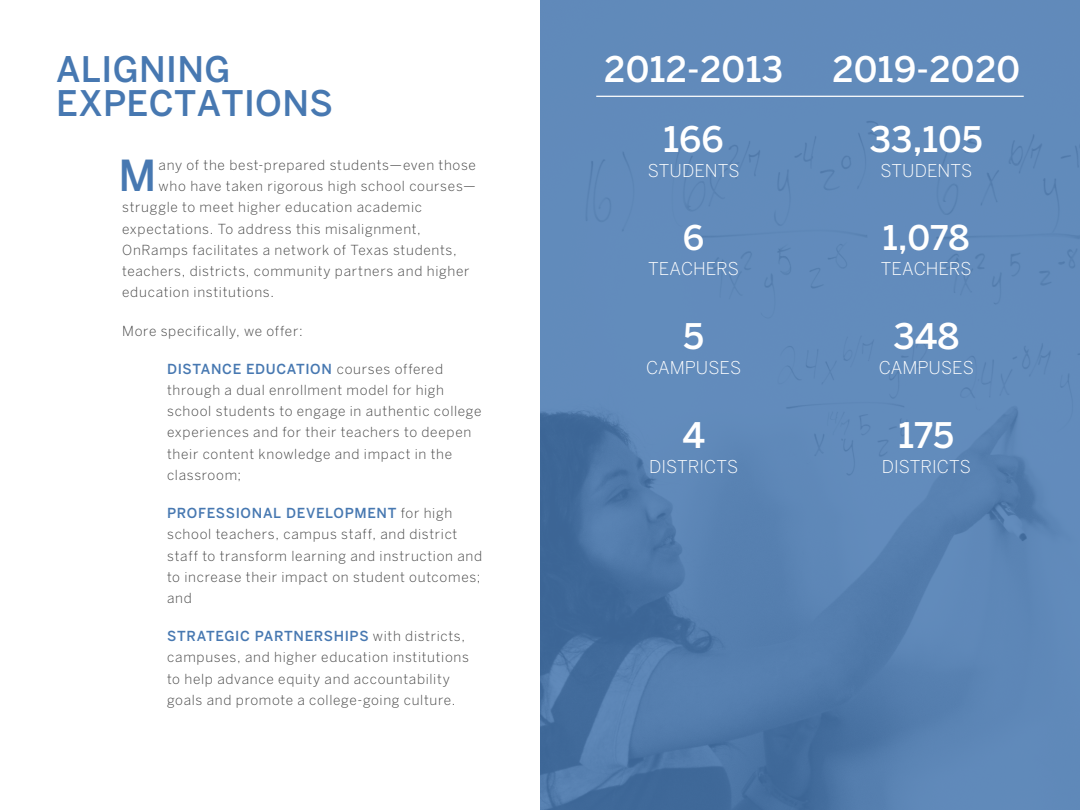
<style>
.page{position:relative;width:1080px;height:810px;background:#fff}
.page>*{position:absolute;margin:0;border:0;box-sizing:border-box;transform-origin:0 0}
.first_paragraph{font:500 42.5px "Benton Sans";color:#4778b1}
.t1{font:500 35px "Benton Sans";letter-spacing:.01em;color:#fff}
.t2{font:500 35px/33.8px "Benton Sans";letter-spacing:.01em;color:#4778b1}
.t3{font:500 33.75px "Benton Sans";color:#fff}
.t4{font:300 17.5px "Benton Sans";color:#fff}
.first_paragraph-2{font:300 13.75px/21.2px "Benton Sans";letter-spacing:.05em;color:#444}
.s1{font-weight:500;color:#4778b1}
</style>
<div class="page">
<svg style="left:540px;top:0;width:540px;height:810px;fill:#618aba"></svg>
<hr style="left:596px;top:96px;width:428px;height:1px;background:#fff">
<p class="t2" style="left:56px;top:52px;width:278px">ALIGNING<br>EXPECTATIONS</p>
<p class="first_paragraph" style="left:119px;top:150px;width:39px">M</p>
<p class="first_paragraph-2" style="left:159px;top:154px;width:319px">any of the best-prepared students—even those</p>
<p class="first_paragraph-2" style="left:159px;top:175px;width:319px">who have taken rigorous high school courses—</p>
<p class="first_paragraph-2" style="left:122px;top:197px;width:301px">struggle to meet higher education academic</p>
<p class="first_paragraph-2" style="left:122px;top:218px;width:300px">expectations. To address this misalignment,</p>
<p class="first_paragraph-2" style="left:122px;top:239px;width:336px">OnRamps facilitates a network of Texas students,</p>
<p class="first_paragraph-2" style="left:122px;top:260px;width:349px">teachers, districts, community partners and higher</p>
<p class="first_paragraph-2" style="left:122px;top:282px;width:154px">education institutions.</p>
<p class="first_paragraph-2" style="left:122px;top:320px;width:182px">More specifically, we offer:</p>
<p class="first_paragraph-2" style="left:167px;top:358px;width:316px"><span class="s1">DISTANCE EDUCATION</span> courses offered through a dual enrollment model for high school students to engage in authentic college experiences and for their teachers to deepen their content knowledge and impact in the classroom;</p>
<p class="first_paragraph-2" style="left:167px;top:502px;width:317px"><span class="s1">PROFESSIONAL DEVELOPMENT</span> for high school teachers, campus staff, and district staff to transform learning and instruction and to increase their impact on student outcomes; and</p>
<p class="first_paragraph-2" style="left:167px;top:625px;width:303px"><span class="s1">STRATEGIC PARTNERSHIPS</span> with districts, campuses, and higher education institutions to help advance equity and accountability goals and promote a college-going culture.</p>
<p class="t1" style="left:604px;top:49px;width:180px">2012-2013</p>
<p class="t1" style="left:832px;top:49px;width:189px">2019-2020</p>
<p class="t1" style="left:664px;top:118px;width:62px">166</p>
<p class="t4" style="left:648px;top:160px;width:93px">STUDENTS</p>
<p class="t3" style="left:683px;top:217px;width:23px">6</p>
<p class="t4" style="left:648px;top:258px;width:92px">TEACHERS</p>
<p class="t1" style="left:683px;top:316px;width:22px">5</p>
<p class="t4" style="left:646px;top:357px;width:97px">CAMPUSES</p>
<p class="t1" style="left:682px;top:414px;width:24px">4</p>
<p class="t4" style="left:649px;top:456px;width:91px">DISTRICTS</p>
<p class="t1" style="left:870px;top:118px;width:114px">33,105</p>
<p class="t4" style="left:880px;top:160px;width:93px">STUDENTS</p>
<p class="t3" style="left:883px;top:217px;width:88px">1,078</p>
<p class="t4" style="left:881px;top:258px;width:92px">TEACHERS</p>
<p class="t1" style="left:893px;top:316px;width:67px">348</p>
<p class="t4" style="left:879px;top:357px;width:97px">CAMPUSES</p>
<p class="t1" style="left:899px;top:414px;width:57px">175</p>
<p class="t4" style="left:882px;top:456px;width:91px">DISTRICTS</p>
</div>
